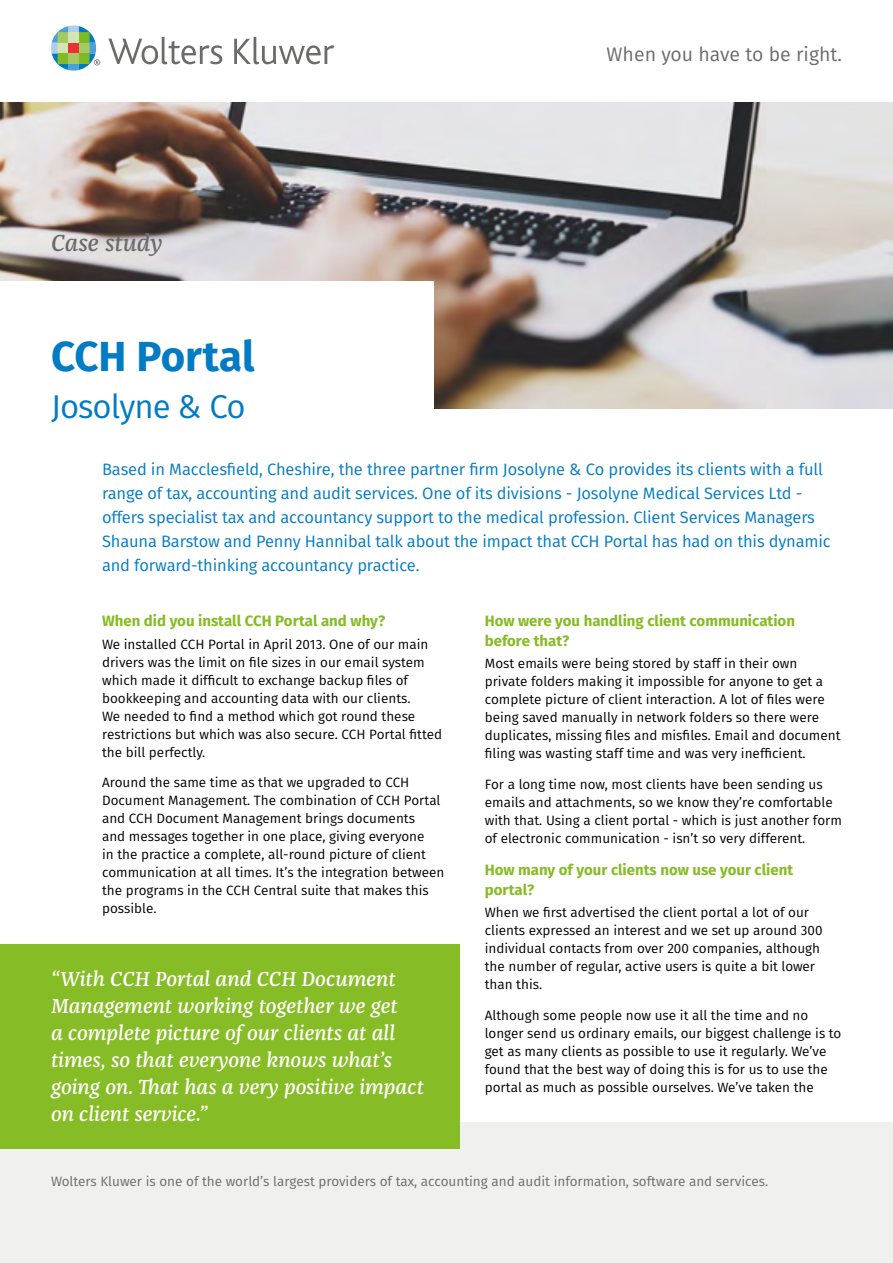
<style>
.page{position:relative;width:893px;height:1263px;background:#fff}
.page>*{position:absolute;margin:0;border:0;box-sizing:border-box;transform-origin:0 0}
.t1{font:700 42px "Fira Sans";color:#007bc4}
.t2{font:33px "Fira Sans";letter-spacing:-.03em;color:#007bc4}
.t3{font:italic 500 24px "Franziska Pro";color:#6b6b6a}
.t4{font:italic 500 21px/27px "Franziska Pro";color:#fff}
.t5{font:19.5px "Fira Sans";color:#6b6b6a}
.t6{font:16.5px/24px "Fira Sans";letter-spacing:-.01em;color:#007bc4}
.t7{font:700 15px/19.5px "Fira Sans";color:#86bc25}
.t8{font:13.5px/18px "Fira Sans";color:#000}
.t9{font:13.5px "Fira Sans";color:#6b6b6a}
</style>
<div class="page">
<img style="left:0;top:102px;width:893px;height:306px">
<div style="left:0;top:1123px;width:893px;height:140px;background:#f0f0ef"></div>
<div style="left:0;top:281px;width:434px;height:163px;background:#fff"></div>
<svg style="left:108px;top:37px;width:114px;height:27px"></svg>
<svg style="left:234px;top:37px;width:100px;height:27px"></svg>
<svg style="left:51px;top:26px;width:49px;height:45px"></svg>
<div style="left:0;top:944px;width:459px;height:204px;background:#86bc25"></div>
<h3 class="t3" style="left:51px;top:228px;width:113px">Case study</h3>
<h1 class="t1" style="left:51px;top:321px;width:205px">CCH Portal</h1>
<h2 class="t2" style="left:51px;top:382px;width:196px">Josolyne &amp; Co</h2>
<h3 class="t5" style="left:607px;top:39px;width:237px">When you have to be right.</h3>
<p class="t6" style="left:102px;top:457px;width:730px">Based in Macclesfield, Cheshire, the three partner firm Josolyne &amp; Co provides its clients with a full range of tax, accounting and audit services. One of its divisions - Josolyne Medical Services Ltd - offers specialist tax and accountancy support to the medical profession. Client Services Managers Shauna Barstow and Penny Hannibal talk about the impact that CCH Portal has had on this dynamic and forward-thinking accountancy practice.</p>
<p class="t7" style="left:102px;top:610px;width:285px">When did you install CCH Portal and why?</p>
<p class="t8" style="left:102px;top:635px;width:342px">We installed CCH Portal in April 2013. One of our main drivers was the limit on file sizes in our email system which made it difficult to exchange backup files of bookkeeping and accounting data with our clients.<br>We needed to find a method which got round these restrictions but which was also secure. CCH Portal fitted the bill perfectly.</p>
<p class="t8" style="left:102px;top:773px;width:344px">Around the same time as that we upgraded to CCH Document Management. The combination of CCH Portal and CCH Document Management brings documents<br>and messages together in one place, giving everyone<br>in the practice a complete, all-round picture of client communication at all times. It’s the integration between the programs in the CCH Central suite that makes this possible.</p>
<h3 class="t4" style="left:51px;top:965px;width:374px">“With CCH Portal and CCH Document Management working together we get<br>a complete picture of our clients at all times, so that everyone knows what’s going on. That has a very positive impact on client service.”</h3>
<p class="t7" style="left:485px;top:610px;width:312px">How were you handling client communication before that?</p>
<p class="t8" style="left:485px;top:654px;width:357px">Most emails were being stored by staff in their own private folders making it impossible for anyone to get a complete picture of client interaction. A lot of files were being saved manually in network folders so there were duplicates, missing files and misfiles. Email and document filing was wasting staff time and was very inefficient.</p>
<p class="t8" style="left:485px;top:775px;width:359px">For a long time now, most clients have been sending us emails and attachments, so we know they’re comfortable with that. Using a client portal - which is just another form of electronic communication - isn’t so very different.</p>
<p class="t7" style="left:485px;top:859px;width:310px">How many of your clients now use your client portal?</p>
<p class="t8" style="left:485px;top:903px;width:339px">When we first advertised the client portal a lot of our clients expressed an interest and we set up around 300 individual contacts from over 200 companies, although the number of regular, active users is quite a bit lower than this.</p>
<p class="t8" style="left:485px;top:1006px;width:358px">Although some people now use it all the time and no longer send us ordinary emails, our biggest challenge is to get as many clients as possible to use it regularly. We’ve found that the best way of doing this is for us to use the portal as much as possible ourselves. We’ve taken the</p>
<p class="t9" style="left:51px;top:1171px;width:719px">Wolters Kluwer is one of the world’s largest providers of tax, accounting and audit information, software and services.</p>
</div>
